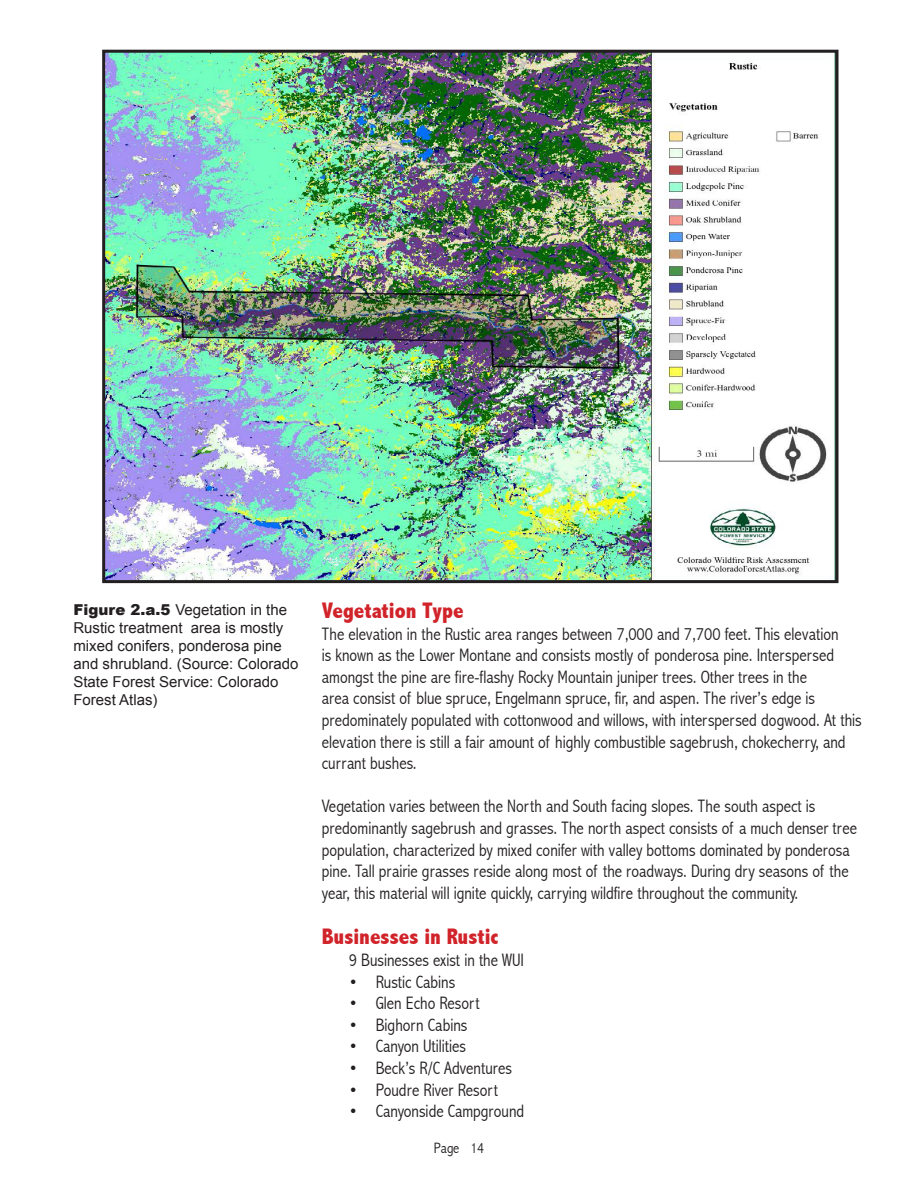
<style>
.page{position:relative;width:918px;height:1188px;background:#fff}
.page>*{position:absolute;margin:0;border:0;box-sizing:border-box;transform-origin:0 0}
.Paragraph_Goal_-_Red{font:800 condensed 22.5px "Abadi";color:#d1232a}
.t1{font:300 condensed 18px/21.6px "Abadi";color:#231f20}
.CWPP-Photo_Captions{font:15px/18px "Arial";color:#231f20}
.t2{font:300 condensed 15px "Abadi";letter-spacing:-.005em;color:#231f20}
.s1{font-weight:900}
</style>
<div class="page">
<img style="left:106px;top:54px;width:726px;height:525px">
<div style="left:102px;top:50px;width:736px;height:533px;border:3px solid #231f20"></div>
<p class="CWPP-Photo_Captions" style="left:73px;top:601px;width:226px"><span class="s1">Figure 2.a.5</span> Vegetation in the<br>Rustic treatment area is mostly mixed conifers, ponderosa pine and shrubland. (Source: Colorado<br>State Forest Service: Colorado<br>Forest Atlas)</p>
<p class="Paragraph_Goal_-_Red" style="left:322px;top:598px;width:143px">Vegetation Type</p>
<p class="t1" style="left:322px;top:623px;width:541px">The elevation in the Rustic area ranges between 7,000 and 7,700 feet. This elevation<br>is known as the Lower Montane and consists mostly of ponderosa pine. Interspersed amongst the pine are fire-flashy Rocky Mountain juniper trees. Other trees in the<br>area consist of blue spruce, Engelmann spruce, fir, and aspen. The river’s edge is predominately populated with cottonwood and willows, with interspersed dogwood. At this elevation there is still a fair amount of highly combustible sagebrush, chokecherry, and currant bushes.</p>
<p class="t1" style="left:322px;top:796px;width:537px">Vegetation varies between the North and South facing slopes. The south aspect is predominantly sagebrush and grasses. The north aspect consists of a much denser tree population, characterized by mixed conifer with valley bottoms dominated by ponderosa pine. Tall prairie grasses reside along most of the roadways. During dry seasons of the year, this material will ignite quickly, carrying wildfire throughout the community.</p>
<p class="Paragraph_Goal_-_Red" style="left:322px;top:924px;width:179px">Businesses in Rustic</p>
<p class="t1" style="left:349px;top:949px;width:177px">9 Businesses exist in the WUI</p>
<p class="t1" style="left:349px;top:971px;width:108px">• Rustic Cabins</p>
<p class="t1" style="left:349px;top:992px;width:133px">• Glen Echo Resort</p>
<p class="t1" style="left:349px;top:1014px;width:120px">• Bighorn Cabins</p>
<p class="t1" style="left:349px;top:1036px;width:119px">• Canyon Utilities</p>
<p class="t1" style="left:349px;top:1057px;width:165px">• Beck’s R/C Adventures</p>
<p class="t1" style="left:349px;top:1079px;width:151px">• Poudre River Resort</p>
<p class="t1" style="left:349px;top:1100px;width:177px">• Canyonside Campground</p>
<p class="t2" style="left:434px;top:1139px;width:52px">Page 14</p>
</div>
